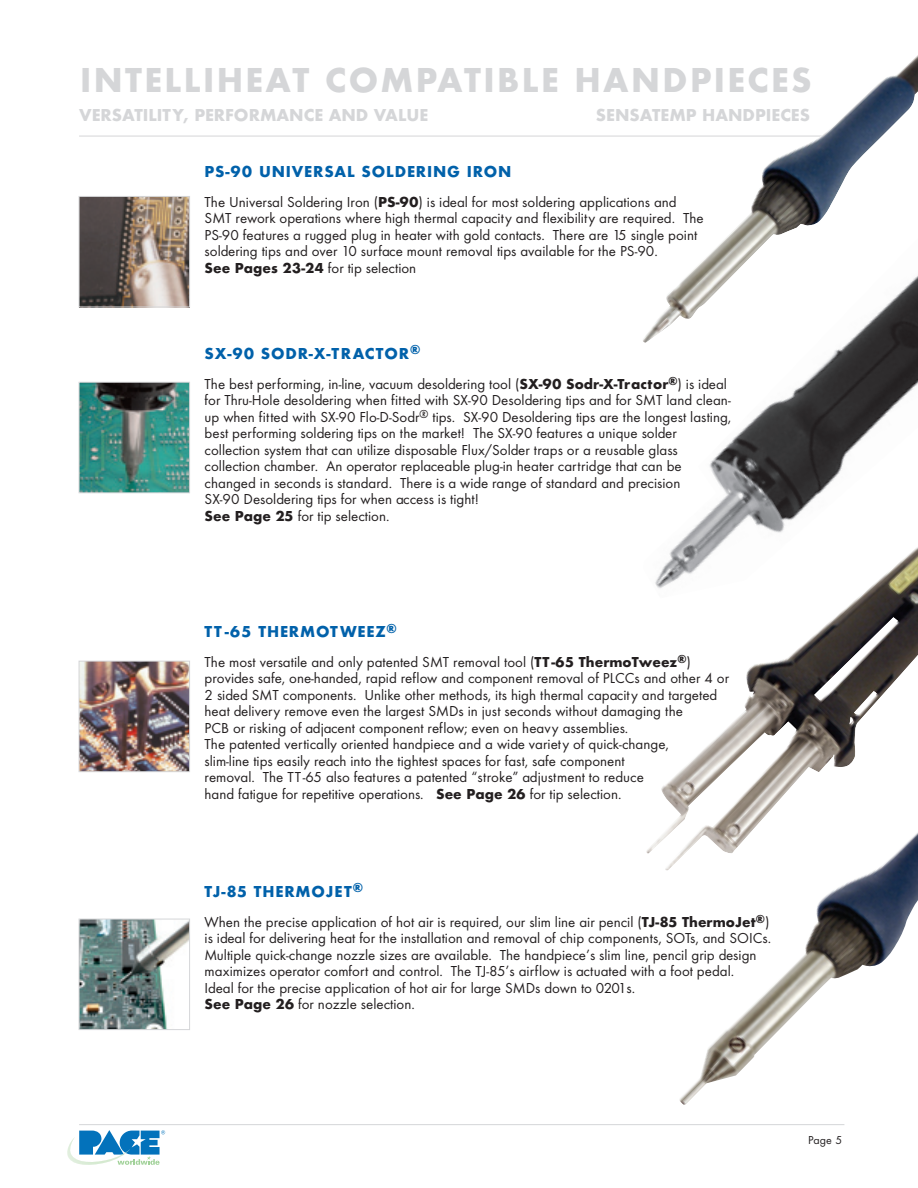
<style>
.page{position:relative;width:918px;height:1188px;background:#fff}
.page>*{position:absolute;margin:0;border:0;box-sizing:border-box;transform-origin:0 0}
.t1{font:36px "Futura Bold DTC";letter-spacing:.065em;color:#d5d6d8}
.t2{font:18px "Futura Bold DTC";color:#d5d6d8}
.t3{font:16.5px "Futura Bold DTC";letter-spacing:.05em;color:#0161aa}
.t4{font:15px/16.5px "Futura Book DTC";color:#231f20}
.t5{font:13.5px "Futura Bold DTC";color:#0161aa}
.t6{font:12px "Futura Book DTC";color:#231f20}
.s1{font-family:"Futura Bold DTC"}
</style>
<div class="page">
<hr style="left:79px;top:136px;width:765px;height:1px;background:#d5d6d8">
<hr style="left:79px;top:1124px;width:765px;height:1px;background:#d5d6d8">
<img style="left:81px;top:663px;width:107px;height:107px">
<div style="left:79px;top:661px;width:111px;height:111px;border:1px solid #d5d6d8"></div>
<img style="left:81px;top:921px;width:107px;height:107px">
<div style="left:79px;top:919px;width:111px;height:111px;border:1px solid #d5d6d8"></div>
<img style="left:81px;top:384px;width:107px;height:107px">
<div style="left:79px;top:382px;width:111px;height:111px;border:1px solid #d5d6d8"></div>
<img style="left:81px;top:198px;width:107px;height:107px">
<div style="left:79px;top:196px;width:111px;height:111px;border:1px solid #d5d6d8"></div>
<img style="left:642px;top:55px;width:276px;height:141px">
<svg style="left:751px;top:196px;width:85px;height:14px"></svg>
<img style="left:643px;top:210px;width:275px;height:324px">
<img style="left:646px;top:534px;width:272px;height:337px">
<img style="left:678px;top:819px;width:240px;height:286px">
<svg style="left:67px;top:1130px;width:98px;height:35px"></svg>
<h1 class="t1" style="left:80px;top:59px;width:37px">INTE</h1>
<h1 class="t1" style="left:164px;top:59px;width:61px">LLIHEAT</h1>
<h1 class="t1" style="left:325px;top:59px;width:111px">COMPATI</h1>
<h1 class="t1" style="left:497px;top:59px;width:106px">BLE HAN</h1>
<h1 class="t1" style="left:663px;top:59px;width:49px">DPIECES</h1>
<p class="t2" style="left:79px;top:105px;width:351px">VERSATILITY, PERFORMANCE AND VALUE</p>
<p class="t2" style="left:596px;top:105px;width:23px">SENSA</p>
<p class="t2" style="left:652px;top:105px;width:64px">TEMP HAN</p>
<p class="t2" style="left:743px;top:105px;width:23px">DPIECES</p>
<p class="t3" style="left:205px;top:161px;width:308px">PS-90 UNIVERSAL SOLD ERING IRON</p>
<p class="t4" style="left:205px;top:193px;width:501px">The Universal Soldering Iron (<span class="s1">PS-90</span>) is ideal for most soldering applications and SMT rework operations where high thermal capacity and flexibility are required. The PS-90 features a rugged plug in heater with gold contacts. There are 15 single point soldering tips and over 10 surface mount removal tips available for the PS-90.<br><span class="s1">SEE PAGES 23-24</span> for tip selection</p>
<p class="t3" style="left:205px;top:343px;width:149px">SX-90 SO DR-X-TRACTOR</p>
<p class="t5" style="left:410px;top:342px;width:12px">®</p>
<p class="t4" style="left:205px;top:375px;width:528px">The best performing, in-line, vacuum desoldering tool (<span class="s1">SX-90 SODR-X-TRACTOR</span><sup>®</sup>) is ideal for Thru-Hole desoldering when fitted with SX-90 Desoldering tips and for SMT land clean&shy;up when fitted with SX-90 Flo-D-Sodr<sup>®</sup> tips. SX-90 Desoldering tips are the longest lasting, best performing soldering tips on the market! The SX-90 features a unique solder collection system that can utilize disposable Flux/Solder traps or a reusable glass collection chamber. An operator replaceable plug-in heater cartridge that can be changed in seconds is standard. There is a wide range of standard and precision<br>SX-90 Desoldering tips for when access is tight!<br><span class="s1">SEE PAGE 25</span> for tip selection.</p>
<p class="t3" style="left:205px;top:622px;width:194px">TT-65 THERMOTWEEZ<sup>®</sup></p>
<p class="t4" style="left:205px;top:654px;width:526px">The most versatile and only patented SMT removal tool (<span class="s1">TT-65 THERMOTWEEZ</span><sup>®</sup>) provides safe, one-handed, rapid reflow and component removal of PLCCs and other 4 or 2 sided SMT components. Unlike other methods, its high thermal capacity and targeted heat delivery remove even the largest SMDs in just seconds without damaging the<br>PCB or risking of adjacent component reflow; even on heavy assemblies.<br>The patented vertically oriented handpiece and a wide variety of quick-change,<br>slim-line tips easily reach into the tightest spaces for fast, safe component<br>removal. The TT-65 also features a patented “stroke” adjustment to reduce<br>hand fatigue for repetitive operations. <span class="s1">SEE PAGE 26</span> for tip selection.</p>
<p class="t3" style="left:205px;top:881px;width:160px">TJ-85 THERMOJET<sup>®</sup></p>
<p class="t4" style="left:205px;top:913px;width:568px">When the precise application of hot air is required, our slim line air pencil (<span class="s1">TJ-85 THERMOJET</span><sup>®</sup>) is ideal for delivering heat for the installation and removal of chip components, SOTs, and SOICs.<br>Multiple quick-change nozzle sizes are available. The handpiece’s slim line, pencil grip design maximizes operator comfort and control. The TJ-85’s airflow is actuated with a foot pedal.<br>Ideal for the precise application of hot air for large SMDs down to 0201s.<br><span class="s1">SEE PAGE 26</span> for nozzle selection.</p>
<p class="t6" style="left:808px;top:1133px;width:36px">Page 5</p>
</div>
